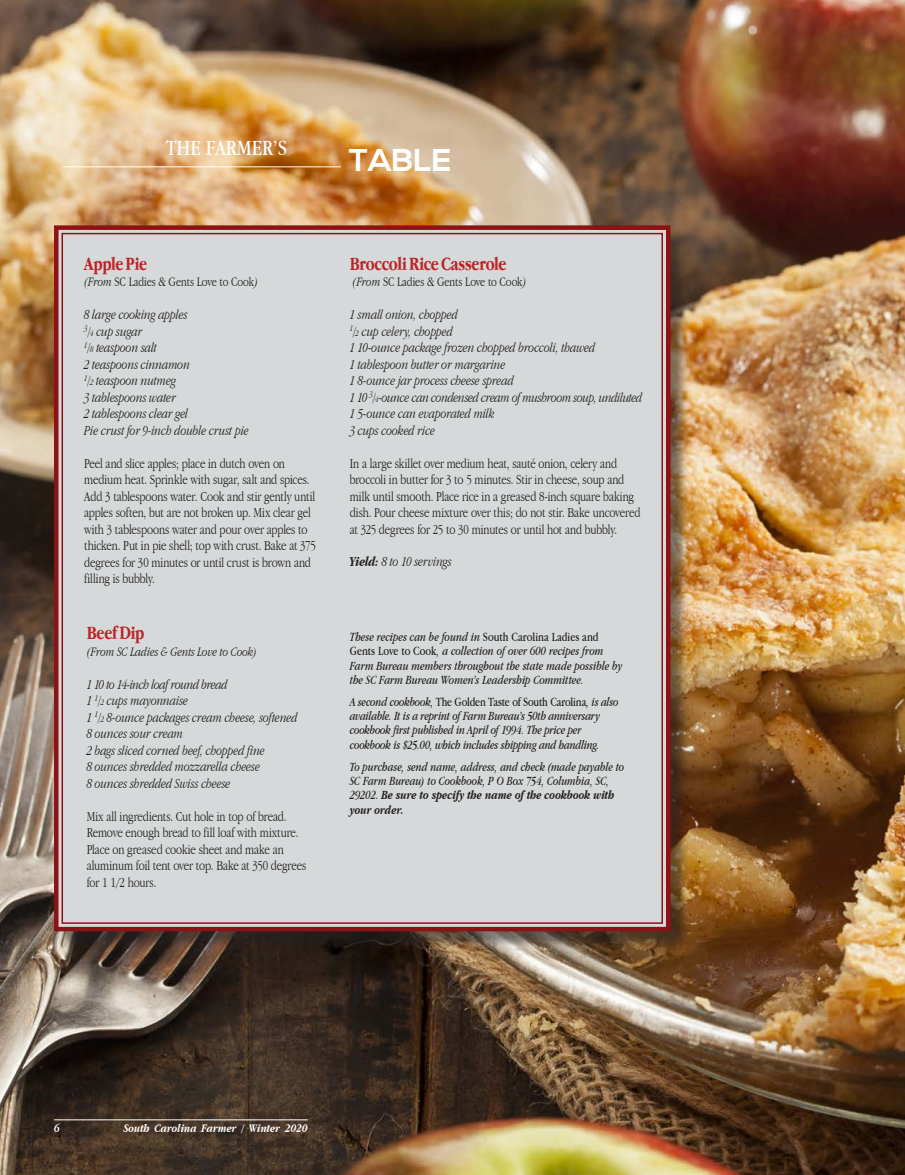
<style>
.page{position:relative;width:905px;height:1175px;background:#fff}
.page>*{position:absolute;margin:0;border:0;box-sizing:border-box;transform-origin:0 0}
.t1{font:700 31.5px "Nexa";color:#fff}
.t2{font:22.5px "Apple Garamond BT";color:#fff}
.Recipes{font:19.5px "Apple Garamond Bold BT";letter-spacing:-.015em;color:#bb2425;scale:.95 1}
.Recipes-2{font:300 14.25px/16.5px "Apple Garamond BT";letter-spacing:-.01em;color:#231f20;scale:.95 1}
.Recipes-3{font:italic 300 14.25px "Apple Garamond BT";letter-spacing:-.01em;color:#231f20;scale:.95 1}
.Recipes-4{font:italic 300 14.25px "Apple Garamond BT";letter-spacing:-.03em;color:#231f20;scale:.95 1}
.Recipes-5{font:300 13.5px "Apple Garamond BT";letter-spacing:-.005em;color:#231f20;scale:.95 1}
.Recipes-6{font:italic 300 13.5px "Apple Garamond BT";letter-spacing:-.005em;color:#231f20;scale:.95 1}
.Main_Body_Text{font:italic 12.9px/14.4px "Apple Garamond BT";letter-spacing:-.005em;color:#231f20;scale:.94 1}
.Main_Body_Text-2{font:italic 12.9px/14.4px "Apple Garamond BT";letter-spacing:-.005em;color:#231f20;scale:.95 1}
.t3{font:italic 700 12px "Apple Garamond";color:#fff}
.s1{font-style:italic}
.s2{font-size:9px}
.s3{font-family:"Apple Garamond";font-weight:700}
.s4{font-style:normal}
</style>
<div class="page">
<img style="left:0;top:0;width:904px;height:1174px">
<div style="left:56px;top:228px;width:633px;height:722px;background:#231f20;opacity:.55"></div>
<svg style="left:52px;top:223px;width:620px;height:710px;background:#d0cdcd"></svg>
<hr style="left:54px;top:1119px;width:254px;height:1px;background:#fff">
<hr style="left:63px;top:167px;width:278px;height:1px;background:#fff">
<p class="t2" style="left:166px;top:134px;width:123px">THE FARMER’S</p>
<p class="t1" style="left:349px;top:142px;width:104px">TABLE</p>
<p class="Recipes" style="left:84px;top:251px;width:68px">Apple Pie</p>
<p class="Recipes-5" style="left:84px;top:273px;width:184px"><span class="s1">(From</span> SC Ladies &amp; Gents Love to Cook<span class="s1">)</span></p>
<p class="Recipes-3" style="left:84px;top:306px;width:110px">8 large cooking apples</p>
<p class="Recipes-3" style="left:84px;top:322px;width:63px"><sup>3</sup>/<span class="s2">4</span> cup sugar</p>
<p class="Recipes-3" style="left:84px;top:339px;width:78px"><sup>1</sup>/<span class="s2">8</span> teaspoon salt</p>
<p class="Recipes-3" style="left:84px;top:355px;width:113px">2 teaspoons cinnamon</p>
<p class="Recipes-3" style="left:84px;top:372px;width:98px"><sup>1</sup>/<span class="s2">2</span> teaspoon nutmeg</p>
<p class="Recipes-3" style="left:84px;top:388px;width:98px">3 tablespoons water</p>
<p class="Recipes-3" style="left:84px;top:405px;width:111px">2 tablespoons clear gel</p>
<p class="Recipes-3" style="left:84px;top:421px;width:175px">Pie crust for 9-inch double crust pie</p>
<p class="Recipes-2" style="left:84px;top:454px;width:245px">Peel and slice apples; place in dutch oven on medium heat. Sprinkle with sugar, salt and spices.<br>Add 3 tablespoons water. Cook and stir gently until apples soften, but are not broken up. Mix clear gel with 3 tablespoons water and pour over apples to thicken. Put in pie shell; top with crust. Bake at 375 degrees for 30 minutes or until crust is brown and filling is bubbly.</p>
<p class="Recipes" style="left:87px;top:621px;width:62px">Beef Dip</p>
<p class="Recipes-6" style="left:87px;top:643px;width:180px">(From SC Ladies &amp; Gents Love to Cook)</p>
<p class="Recipes-4" style="left:87px;top:675px;width:150px">1 10 to 14-inch loaf round bread</p>
<p class="Recipes-3" style="left:87px;top:692px;width:108px">1 <sup>1</sup>/<span class="s2">2</span> cups mayonnaise</p>
<p class="Recipes-3" style="left:87px;top:708px;width:223px">1 <sup>1</sup>/<span class="s2">2</span> 8-ounce packages cream cheese, softened</p>
<p class="Recipes-3" style="left:87px;top:725px;width:103px">8 ounces sour cream</p>
<p class="Recipes-3" style="left:87px;top:741px;width:189px">2 bags sliced corned beef, chopped fine</p>
<p class="Recipes-3" style="left:87px;top:758px;width:184px">8 ounces shredded mozzarella cheese</p>
<p class="Recipes-3" style="left:87px;top:774px;width:153px">8 ounces shredded Swiss cheese</p>
<p class="Recipes-2" style="left:87px;top:808px;width:233px">Mix all ingredients. Cut hole in top of bread.<br>Remove enough bread to fill loaf with mixture.<br>Place on greased cookie sheet and make an aluminum foil tent over top. Bake at 350 degrees for 1 1/2 hours.</p>
<p class="Recipes" style="left:350px;top:251px;width:167px">Broccoli Rice Casserole</p>
<p class="Recipes-5" style="left:352px;top:273px;width:184px"><span class="s1">(From</span> SC Ladies &amp; Gents Love to Cook<span class="s1">)</span></p>
<p class="Recipes-3" style="left:350px;top:306px;width:115px">1 small onion, chopped</p>
<p class="Recipes-3" style="left:350px;top:322px;width:110px"><sup>1</sup>/<span class="s2">2</span> cup celery, chopped</p>
<p class="Recipes-3" style="left:350px;top:339px;width:260px">1 10-ounce package frozen chopped broccoli, thawed</p>
<p class="Recipes-3" style="left:350px;top:355px;width:165px">1 tablespoon butter or margarine</p>
<p class="Recipes-3" style="left:350px;top:372px;width:174px">1 8-ounce jar process cheese spread</p>
<p class="Recipes-4" style="left:350px;top:388px;width:309px">1 10 <sup>3</sup>/<span class="s2">4</span>-ounce can condensed cream of mushroom soup, undiluted</p>
<p class="Recipes-3" style="left:350px;top:405px;width:154px">1 5-ounce can evaporated milk</p>
<p class="Recipes-3" style="left:350px;top:421px;width:91px">3 cups cooked rice</p>
<p class="Recipes-2" style="left:350px;top:454px;width:307px">In a large skillet over medium heat, sauté onion, celery and broccoli in butter for 3 to 5 minutes. Stir in cheese, soup and milk until smooth. Place rice in a greased 8-inch square baking dish. Pour cheese mixture over this; do not stir. Bake uncovered at 325 degrees for 25 to 30 minutes or until hot and bubbly.</p>
<p class="Recipes-3" style="left:350px;top:552px;width:109px"><span class="s3">Yield:</span> 8 to 10 servings</p>
<p class="Main_Body_Text-2" style="left:350px;top:629px;width:289px">These recipes can be found in <span class="s4">South Carolina Ladies and Gents Love to Cook</span>, a collection of over 600 recipes from Farm Bureau members throughout the state made possible by the SC Farm Bureau Women’s Leadership Committee.</p>
<p class="Main_Body_Text" style="left:350px;top:694px;width:287px">A second cookbook, <span class="s4">The Golden Taste of South Carolina</span>, is also available. It is a reprint of Farm Bureau’s 50th anniversary cookbook first published in April of 1994. The price per cookbook is $25.00, which includes shipping and handling.</p>
<p class="Main_Body_Text" style="left:350px;top:759px;width:293px">To purchase, send name, address, and check (made payable to</p>
<p class="Main_Body_Text" style="left:350px;top:773px;width:283px">SC Farm Bureau) to Cookbook, P O Box 754, Columbia, SC,<br>29202. <span class="s3">Be sure to specify the name of the cookbook with your order.</span></p>
<p class="t3" style="left:54px;top:1121px;width:7px">6</p>
<p class="t3" style="left:123px;top:1121px;width:186px">South Carolina Farmer / Winter 2020</p>
</div>
